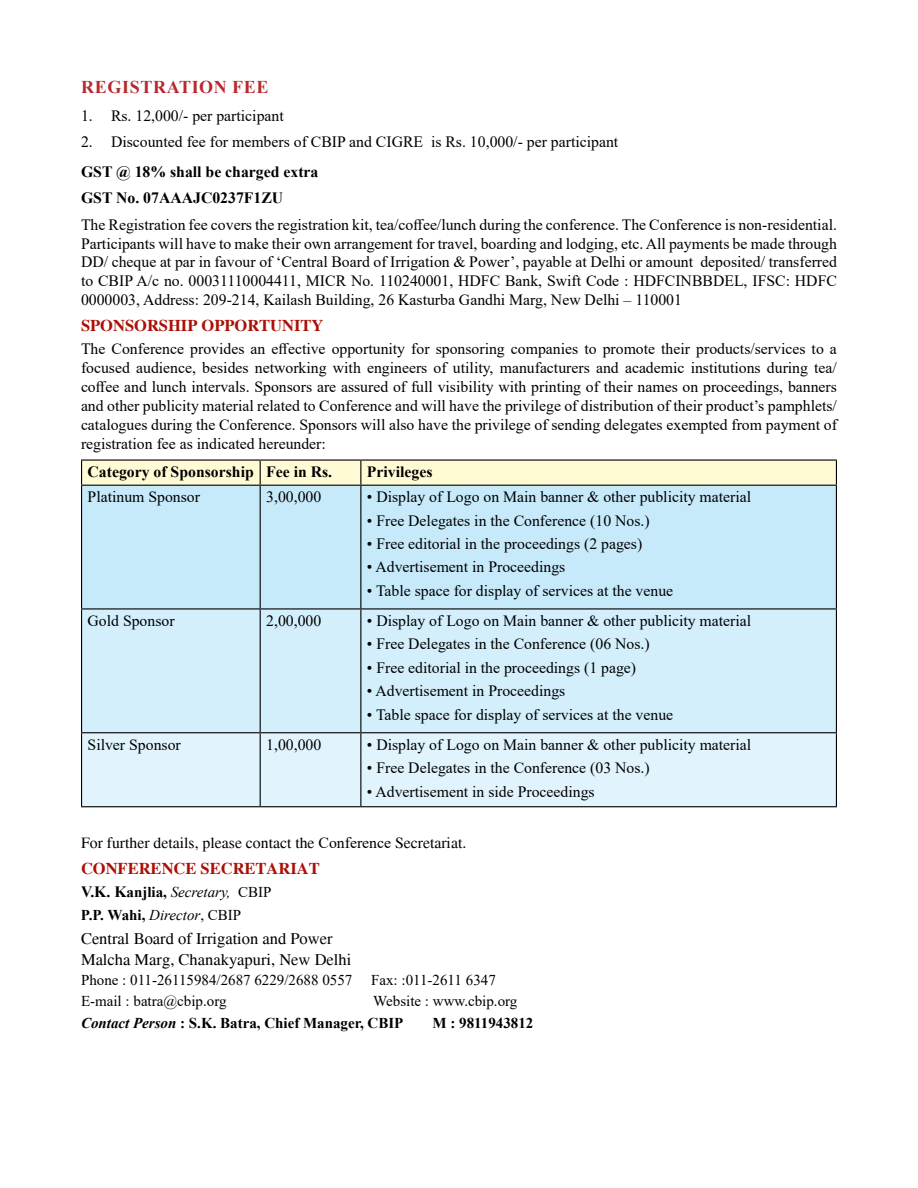
<style>
.page{position:relative;width:918px;height:1188px;background:#fff}
.page>*{position:absolute;margin:0;border:0;box-sizing:border-box;transform-origin:0 0}
.t1{font:700 18px "Times New Roman";letter-spacing:.035em;color:#b8292f}
.t2{font:16.5px/21.3px "Times";color:#000}
.t3{font:700 16.5px "Times";color:#ab1006}
.t4{font:15.75px/18.9px "Times New Roman";color:#000;text-align:justify}
.t5{font:700 15.75px/26.4px "Times New Roman";color:#000}
.t6{font:15.75px "Times";color:#000}
.t7{font:15px "Times New Roman";color:#000}
.t8{font:700 15px/22.5px "Times New Roman";color:#000}
.t9{font:italic 15px/22.5px "Times New Roman";color:#000}
.s1{font-family:"Times New Roman"}
.s2{font-weight:700;font-style:normal;font-size:15.75px}
.s3{font-weight:700;font-style:normal}
.s4{font-style:normal}
.s5{font-weight:400}
.s6{font-style:italic}
</style>
<div class="page">
<div style="left:82px;top:486px;width:754px;height:122px;background:#c7eafb"></div>
<div style="left:82px;top:610px;width:754px;height:122px;background:#d4effc"></div>
<div style="left:82px;top:733px;width:754px;height:73px;background:#e1f4fd"></div>
<hr style="left:81px;top:459px;width:179px;height:2px;background:#000">
<hr style="left:260px;top:459px;width:101px;height:2px;background:#000">
<hr style="left:361px;top:459px;width:476px;height:2px;background:#000">
<svg style="left:81px;top:460px;width:756px;height:25px;background:#f3f0ca"></svg>
<hr style="left:81px;top:485px;width:179px;height:1px;background:#000">
<hr style="left:81px;top:486px;width:1px;height:122px;background:#000">
<hr style="left:260px;top:485px;width:101px;height:1px;background:#000">
<hr style="left:260px;top:486px;width:1px;height:122px;background:#000">
<hr style="left:361px;top:485px;width:476px;height:1px;background:#000">
<hr style="left:360px;top:486px;width:1px;height:122px;background:#000">
<hr style="left:836px;top:486px;width:1px;height:122px;background:#000">
<hr style="left:81px;top:608px;width:179px;height:2px;background:#000">
<hr style="left:81px;top:610px;width:1px;height:122px;background:#000">
<hr style="left:260px;top:608px;width:101px;height:2px;background:#000">
<hr style="left:260px;top:610px;width:1px;height:122px;background:#000">
<hr style="left:361px;top:608px;width:476px;height:2px;background:#000">
<hr style="left:360px;top:610px;width:1px;height:122px;background:#000">
<hr style="left:836px;top:610px;width:1px;height:122px;background:#000">
<hr style="left:81px;top:732px;width:179px;height:1px;background:#000">
<hr style="left:81px;top:733px;width:1px;height:73px;background:#000">
<hr style="left:260px;top:732px;width:101px;height:1px;background:#000">
<hr style="left:260px;top:733px;width:1px;height:73px;background:#000">
<hr style="left:361px;top:732px;width:476px;height:1px;background:#000">
<hr style="left:360px;top:733px;width:1px;height:73px;background:#000">
<hr style="left:836px;top:733px;width:1px;height:73px;background:#000">
<hr style="left:81px;top:806px;width:179px;height:1px;background:#000">
<hr style="left:260px;top:806px;width:101px;height:1px;background:#000">
<hr style="left:361px;top:806px;width:476px;height:1px;background:#000">
<p class="t1" style="left:81px;top:74px;width:189px">REGISTRATION FEE</p>
<p class="t4" style="left:81px;top:106px;width:204px">1. Rs. 12,000/- per participant</p>
<p class="t4" style="left:81px;top:132px;width:539px">2. Discounted fee for members of CBIP and CIGRE is Rs. 10,000/- per participant</p>
<p class="t5" style="left:81px;top:158px;width:239px">GST @ 18% shall be charged extra<br>GST No. 07AAAJC0237F1ZU</p>
<p class="t4" style="left:81px;top:214px;width:758px">The Registration fee covers the registration kit, tea/coffee/lunch during the conference. The Conference is non-residential.<br>Participants will have to make their own arrangement for travel, boarding and lodging, etc. All payments be made through DD/ cheque at par in favour of ‘Central Board of Irrigation &amp; Power’, payable at Delhi or amount deposited/ transferred to CBIP A/c no. 00031110004411, MICR No. 110240001, HDFC Bank, Swift Code : HDFCINBBDEL, IFSC: HDFC 0000003, Address: 209-214, Kailash Building, 26 Kasturba Gandhi Marg, New Delhi – 110001</p>
<p class="t3" style="left:81px;top:316px;width:244px">SPONSORSHIP OPPORTUNITY</p>
<p class="t4" style="left:81px;top:339px;width:758px">The Conference provides an effective opportunity for sponsoring companies to promote their products/services to a focused audience, besides networking with engineers of utility, manufacturers and academic institutions during tea/ coffee and lunch intervals. Sponsors are assured of full visibility with printing of their names on proceedings, banners and other publicity material related to Conference and will have the privilege of distribution of their product’s pamphlets/ catalogues during the Conference. Sponsors will also have the privilege of sending delegates exempted from payment of registration fee as indicated hereunder:</p>
<p class="t5" style="left:88px;top:458px;width:246px">Category of Sponsorship Fee in Rs.</p>
<p class="t5" style="left:367px;top:458px;width:67px">Privileges</p>
<p class="t4" style="left:88px;top:487px;width:114px">Platinum Sponsor</p>
<p class="t4" style="left:266px;top:487px;width:57px">3,00,000</p>
<p class="t4" style="left:367px;top:487px;width:386px">• Display of Logo on Main banner &amp; other publicity material</p>
<p class="t4" style="left:367px;top:510px;width:284px">• Free Delegates in the Conference (10 Nos.)</p>
<p class="t4" style="left:367px;top:534px;width:277px">• Free editorial in the proceedings (2 pages)</p>
<p class="t4" style="left:367px;top:557px;width:200px">• Advertisement in Proceedings</p>
<p class="t4" style="left:367px;top:581px;width:308px">• Table space for display of services at the venue</p>
<p class="t4" style="left:88px;top:611px;width:89px">Gold Sponsor</p>
<p class="t4" style="left:266px;top:611px;width:57px">2,00,000</p>
<p class="t4" style="left:367px;top:611px;width:386px">• Display of Logo on Main banner &amp; other publicity material</p>
<p class="t4" style="left:367px;top:634px;width:284px">• Free Delegates in the Conference (06 Nos.)</p>
<p class="t4" style="left:367px;top:657px;width:271px">• Free editorial in the proceedings (1 page)</p>
<p class="t4" style="left:367px;top:681px;width:200px">• Advertisement in Proceedings</p>
<p class="t4" style="left:367px;top:704px;width:308px">• Table space for display of services at the venue</p>
<p class="t4" style="left:88px;top:735px;width:95px">Silver Sponsor</p>
<p class="t4" style="left:266px;top:735px;width:57px">1,00,000</p>
<p class="t4" style="left:367px;top:735px;width:386px">• Display of Logo on Main banner &amp; other publicity material</p>
<p class="t4" style="left:367px;top:758px;width:284px">• Free Delegates in the Conference (03 Nos.)</p>
<p class="t4" style="left:367px;top:781px;width:229px">• Advertisement in side Proceedings</p>
<p class="t6" style="left:81px;top:834px;width:387px">For further details, please contact the <span class="s1">Conference</span> Secretariat.</p>
<p class="t3" style="left:81px;top:859px;width:235px">CONFERENCE SECRETARIAT</p>
<p class="t9" style="left:81px;top:881px;width:192px"><span class="s2">V.K. K</span><span class="s3">anjlia,</span> Secretary, <span class="s4">CBIP<br></span><span class="s3">P.P. Wahi,</span> Director<span class="s4">, CBIP</span></p>
<p class="t2" style="left:81px;top:928px;width:272px">Central Board of Irrigation and Power<br>Malcha Marg, Chanakyapuri, New Delhi</p>
<p class="t7" style="left:81px;top:969px;width:273px">Phone : 011-26115984/2687 6229/2688 0557</p>
<p class="t7" style="left:371px;top:969px;width:126px">Fax: :011-2611 6347</p>
<p class="t7" style="left:81px;top:990px;width:147px">E-mail : batra@cbip.org</p>
<p class="t8" style="left:81px;top:989px;width:438px;text-indent:292px"><span class="s5">Website : www.cbip.org<br></span><span class="s6">Contact Person</span> : S.K. Batra, Chief Manager, CBIP</p>
<p class="t8" style="left:433px;top:1012px;width:102px">M : 9811943812</p>
</div>
